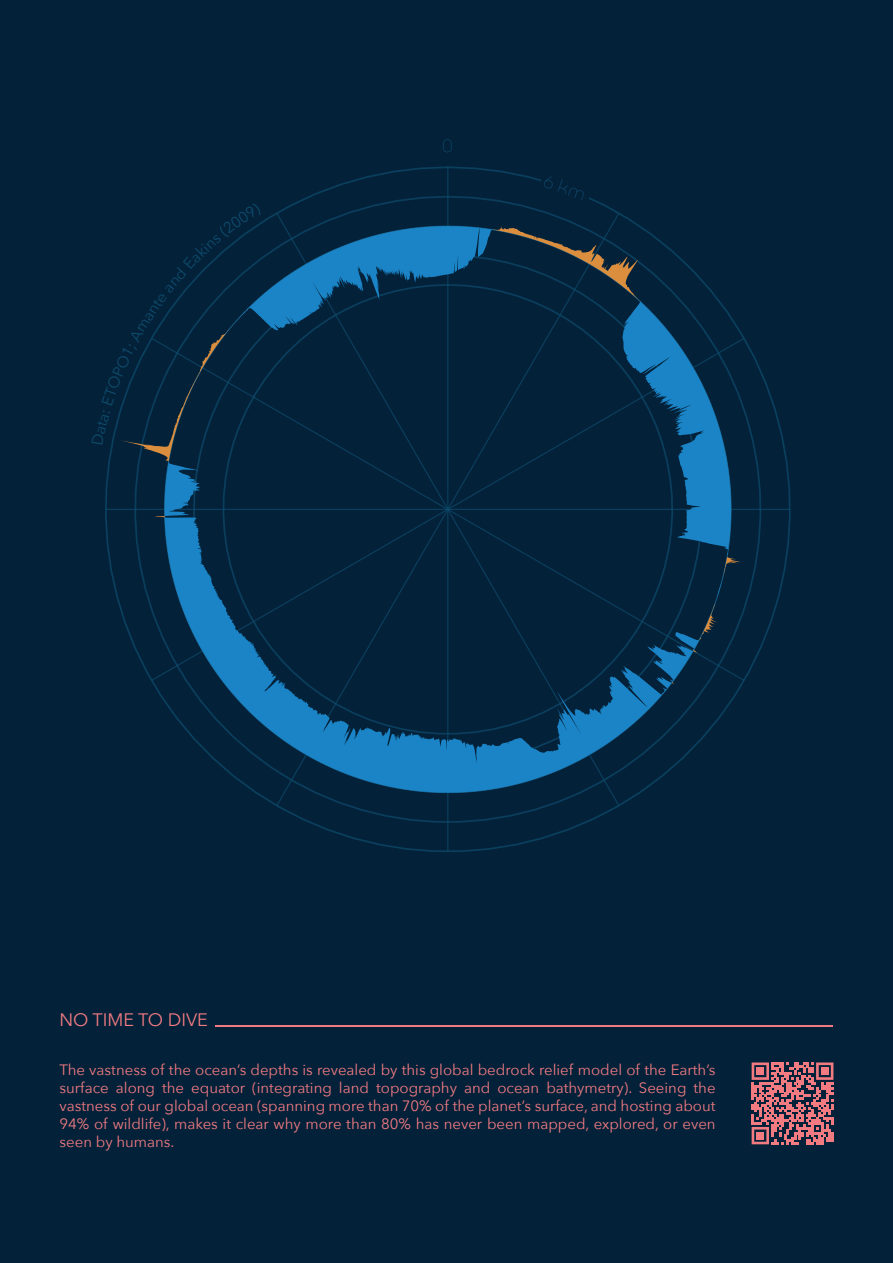
<style>
.page{position:relative;width:893px;height:1263px;background:#032139}
.page>*{position:absolute;margin:0;border:0;box-sizing:border-box;transform-origin:0 0}
.t1{font:18px "Avenir Next";color:#f27b82}
.t2{font:100 17.7px "Museo Moderno";color:#175b82}
.t3{font:15.45px "Avenir Next";color:#0e4c6d}
.t4{font:15px/18px "Avenir Next";color:#f27b82;text-align:justify}
</style>
<div class="page">
<svg style="left:105px;top:166px;width:686px;height:686px"></svg>
<svg style="left:120px;top:226px;width:620px;height:463px"></svg>
<svg style="left:165px;top:226px;width:566px;height:567px"></svg>
<hr style="left:215px;top:1025px;width:618px;height:1px;background:#f27b82">
<svg style="left:752px;top:1062px;width:81px;height:82px"></svg>
<div style="left:757px;top:1067px;width:7px;height:8px;background:#f27b82"></div>
<div style="left:821px;top:1067px;width:7px;height:8px;background:#f27b82"></div>
<div style="left:757px;top:1132px;width:7px;height:7px;background:#f27b82"></div>
<svg style="left:536px;top:166px;width:60px;height:47px"></svg>
<svg style="left:105px;top:257px;width:91px;height:148px"></svg>
<svg style="left:213px;top:202px;width:49px;height:42px"></svg>
<p class="t3" style="left:86px;top:431px;width:27px;rotate:-76deg">ata:</p>
<p class="t3" style="left:183px;top:251px;width:30px;rotate:-44deg">akin</p>
<p class="t2" style="left:442px;top:132px;width:13px">0</p>
<p class="t1" style="left:60px;top:1004px;width:150px">NO TIME TO DIVE</p>
<p class="t4" style="left:60px;top:1060px;width:658px">The vastness of the ocean’s depths is revealed by this global bedrock relief model of the Earth’s surface along the equator (integrating land topography and ocean bathymetry). Seeing the vastness of our global ocean (spanning more than 70% of the planet’s surface, and hosting about 94% of wildlife), makes it clear why more than 80% has never been mapped, explored, or even seen by humans.</p>
</div>
